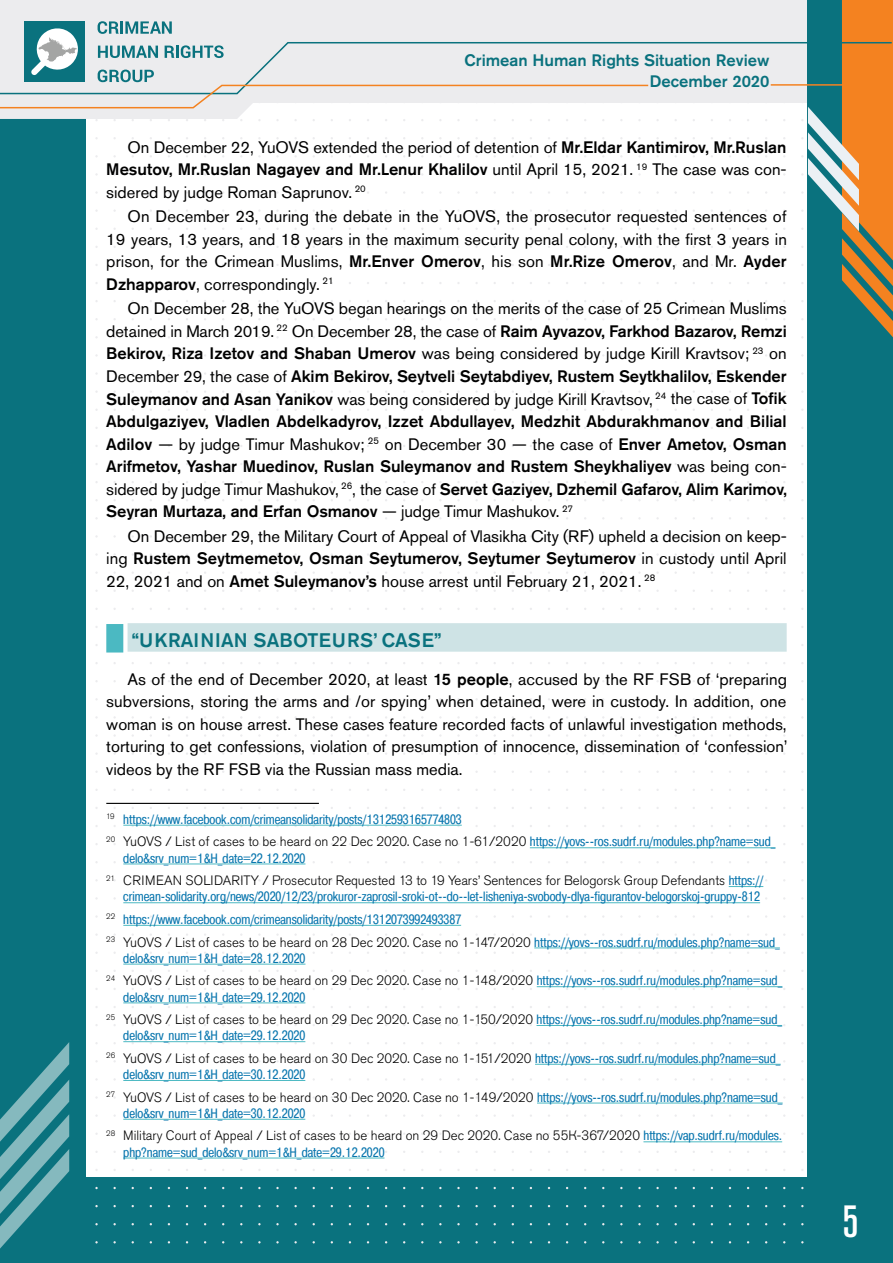
<style>
.page{position:relative;width:893px;height:1263px;background:#fff}
.page>*{position:absolute;margin:0;border:0;box-sizing:border-box;transform-origin:0 0}
.t1{font:500 condensed 45px "Akzidenz Grotesk Pro";color:#fff}
.t2{font:500 19.5px "Akzidenz Grotesk Pro";letter-spacing:.01em;color:#0a727e}
.t3{font:16.5px/22.5px "Akzidenz Grotesk Pro";color:#000;text-align:justify}
.t4{font:500 16.5px/22.5px "Akzidenz Grotesk Pro";letter-spacing:-.005em;color:#000;text-align:justify}
.t5{font:500 16.5px/20.7px "Akzidenz Grotesk Pro";color:#0a727e;text-align:right}
.t6{font:300 13.5px "Akzidenz Grotesk Pro";color:#000}
.t7{font:13.5px/22.6px "Pragmatica Cond C";color:#0976ae}
.s1{font-weight:500}
.s2{font-weight:400}
.s3{font-family:"Pragmatica Cond C";font-weight:400;color:#0976ae}
</style>
<div class="page">
<div style="left:0;top:1178px;width:893px;height:85px;background:#0a727e"></div>
<div style="left:0;top:0;width:85px;height:1263px;background:#0a727e"></div>
<svg style="left:0;top:0;width:808px;height:119px;fill:#ececee"></svg>
<div style="left:808px;top:0;width:85px;height:1262px;background:#0a727e"></div>
<svg style="left:842px;top:0;width:51px;height:338px"></svg>
<svg style="left:801px;top:101px;width:58px;height:130px"></svg>
<svg style="left:0;top:1042px;width:69px;height:206px"></svg>
<div style="left:24px;top:21px;width:61px;height:61px;background:#0a727e"></div>
<svg style="left:38px;top:28px;width:39px;height:13px"></svg>
<svg style="left:0;top:41px;width:893px;height:54px;background:#d3d7d3"></svg>
<svg style="left:0;top:83px;width:650px;height:26px;background:#eae5e1"></svg>
<hr style="left:771px;top:84px;width:122px;height:2px;background:#f48220">
<svg style="left:98px;top:21px;width:21px;height:13px"></svg>
<svg style="left:121px;top:21px;width:17px;height:13px"></svg>
<svg style="left:140px;top:21px;width:21px;height:13px"></svg>
<svg style="left:98px;top:46px;width:22px;height:12px"></svg>
<svg style="left:122px;top:46px;width:13px;height:12px"></svg>
<svg style="left:136px;top:46px;width:22px;height:12px"></svg>
<svg style="left:162px;top:21px;width:10px;height:13px"></svg>
<svg style="left:165px;top:46px;width:9px;height:12px"></svg>
<svg style="left:176px;top:45px;width:14px;height:13px"></svg>
<svg style="left:193px;top:46px;width:20px;height:12px"></svg>
<svg style="left:214px;top:45px;width:10px;height:13px"></svg>
<svg style="left:98px;top:65px;width:21px;height:20px"></svg>
<svg style="left:120px;top:65px;width:13px;height:20px"></svg>
<svg style="left:133px;top:65px;width:21px;height:20px"></svg>
<div style="left:128px;top:623px;width:659px;height:29px;background:#cee3e5"></div>
<div style="left:106px;top:624px;width:17px;height:28px;background:#4bb9c2"></div>
<hr style="left:106px;top:803px;width:213px;height:1px;background:#000">
<hr style="left:123px;top:825px;width:339px;height:1px;background:#4bb9c2">
<hr style="left:530px;top:847px;width:245px;height:1px;background:#4bb9c2">
<hr style="left:123px;top:864px;width:182px;height:1px;background:#4bb9c2">
<hr style="left:729px;top:886px;width:34px;height:1px;background:#4bb9c2">
<hr style="left:123px;top:902px;width:637px;height:1px;background:#4bb9c2">
<hr style="left:123px;top:925px;width:338px;height:1px;background:#4bb9c2">
<hr style="left:534px;top:947px;width:246px;height:1px;background:#4bb9c2">
<hr style="left:123px;top:964px;width:182px;height:1px;background:#4bb9c2">
<hr style="left:537px;top:986px;width:245px;height:1px;background:#4bb9c2">
<hr style="left:123px;top:1002px;width:182px;height:1px;background:#4bb9c2">
<hr style="left:536px;top:1025px;width:246px;height:1px;background:#4bb9c2">
<hr style="left:123px;top:1041px;width:182px;height:1px;background:#4bb9c2">
<hr style="left:535px;top:1064px;width:246px;height:1px;background:#4bb9c2">
<hr style="left:123px;top:1080px;width:182px;height:1px;background:#4bb9c2">
<hr style="left:537px;top:1103px;width:246px;height:1px;background:#4bb9c2">
<hr style="left:123px;top:1119px;width:182px;height:1px;background:#4bb9c2">
<hr style="left:643px;top:1141px;width:139px;height:1px;background:#4bb9c2">
<hr style="left:123px;top:1158px;width:261px;height:1px;background:#4bb9c2">
<p class="t5" style="left:464px;top:49px;width:306px">Crimean Human Rights Situation Review<br>December 2020</p>
<p class="t3" style="left:106px;top:136px;width:682px;text-indent:21px">On December 22, YuOVS extended the period of detention of <span class="s1">Mr.Eldar Kantimirov, Mr.Ruslan Mesutov, Mr.Ruslan Nagayev and Mr.Lenur Khalilov</span> until April 15, 2021. <sup>19</sup> The case was con&shy;sidered by judge Roman Saprunov. <sup>20</sup></p>
<p class="t3" style="left:106px;top:205px;width:682px;text-indent:21px">On December 23, during the debate in the YuOVS, the prosecutor requested sentences of 19 years, 13 years, and 18 years in the maximum security penal colony, with the first 3 years in prison, for the Crimean Muslims, <span class="s1">Mr.Enver Omerov</span>, his son <span class="s1">Mr.Rize Omerov</span>, and Mr. <span class="s1">Ayder Dzhapparov</span>, correspondingly. <sup>21</sup></p>
<p class="t4" style="left:106px;top:297px;width:682px;text-indent:21px"><span class="s2">On December 28, the YuOVS began hearings on the merits of the case of 25 Crimean Muslims detained in March 2019.</span> <sup>22</sup> <span class="s2">On December 28, the case of</span> Raim Ayvazov, Farkhod Bazarov, Remzi Bekirov, Riza Izetov and Shaban Umerov <span class="s2">was being considered by judge Kirill Kravtsov;</span> <sup>23</sup> <span class="s2">on December 29, the case of</span> Akim Bekirov, Seytveli Seytabdiyev, Rustem Seytkhalilov, Eskender Suleymanov and Asan Yanikov <span class="s2">was being considered by judge Kirill Kravtsov,</span> <sup>24</sup> <span class="s2">the case of</span> Tofik Abdulgaziyev, Vladlen Abdelkadyrov, Izzet Abdullayev, Medzhit Abdurakhmanov and Bilial Adilov <span class="s2">— by judge Timur Mashukov;</span> <sup>25</sup> <span class="s2">on December 30 — the case of</span> Enver Ametov, Osman Arifmetov, Yashar Muedinov, Ruslan Suleymanov and Rustem Sheykhaliyev <span class="s2">was being con&shy;sidered by judge Timur Mashukov,</span> <sup>26</sup><span class="s2">, the case of</span> Servet Gaziyev, Dzhemil Gafarov, Alim Karimov, Seyran Murtaza, and Erfan Osmanov <span class="s2">— judge Timur Mashukov.</span> <sup>27</sup></p>
<p class="t3" style="left:106px;top:524px;width:682px;text-indent:21px">On December 29, the Military Court of Appeal of Vlasikha City (RF) upheld a decision on keep&shy;ing <span class="s1">Rustem Seytmemetov, Osman Seytumerov, Seytumer Seytumerov</span> in custody until April 22, 2021 and on <span class="s1">Amet Suleymanov’s</span> house arrest until February 21, 2021. <sup>28</sup></p>
<p class="t2" style="left:132px;top:628px;width:311px">“UKRAINIAN SABOTEURS’ CASE”</p>
<p class="t3" style="left:106px;top:668px;width:683px;text-indent:21px">As of the end of December 2020, at least <span class="s1">15 people</span>, accused by the RF FSB of ‘preparing subversions, storing the arms and /or spying’ when detained, were in custody. In addition, one woman is on house arrest. These cases feature recorded facts of unlawful investigation methods, torturing to get confessions, violation of presumption of innocence, dissemination of ‘confession’ videos by the RF FSB via the Russian mass media.</p>
<p class="t7" style="left:106px;top:808px;width:357px"><sup>19</sup> https://www.facebook.com/crimeansolidarity/posts/1312593165774803</p>
<p class="t6" style="left:106px;top:833px;width:671px"><sup>20</sup> YuOVS / List of cases to be heard on 22 Dec 2020. Case no 1-61/2020 <span class="s3">https://yovs--ros.sudrf.ru/modules.php?name=sud_</span></p>
<p class="t7" style="left:123px;top:847px;width:184px">delo&amp;srv_num=1&amp;H_date=22.12.2020</p>
<p class="t6" style="left:106px;top:872px;width:658px"><sup>21</sup> CRIMEAN SOLIDARITY / Prosecutor Requested 13 to 19 Years’ Sentences for Belogorsk Group Defendants <span class="s3">https://</span></p>
<p class="t7" style="left:106px;top:885px;width:655px;text-indent:17px">crimean-solidarity.org/news/2020/12/23/prokuror-zaprosil-sroki-ot--do--let-lisheniya-svobody-dlya-figurantov-belogorskoj-gruppy-812<br><sup>22</sup> https://www.facebook.com/crimeansolidarity/posts/1312073992493387</p>
<p class="t6" style="left:106px;top:933px;width:675px"><sup>23</sup> YuOVS / List of cases to be heard on 28 Dec 2020. Case no 1-147/2020 <span class="s3">https://yovs--ros.sudrf.ru/modules.php?name=sud_</span></p>
<p class="t7" style="left:123px;top:947px;width:184px">delo&amp;srv_num=1&amp;H_date=28.12.2020</p>
<p class="t6" style="left:106px;top:972px;width:678px"><sup>24</sup> YuOVS / List of cases to be heard on 29 Dec 2020. Case no 1-148/2020 <span class="s3">https://yovs--ros.sudrf.ru/modules.php?name=sud_</span></p>
<p class="t7" style="left:123px;top:985px;width:184px">delo&amp;srv_num=1&amp;H_date=29.12.2020</p>
<p class="t6" style="left:106px;top:1011px;width:677px"><sup>25</sup> YuOVS / List of cases to be heard on 29 Dec 2020. Case no 1-150/2020 <span class="s3">https://yovs--ros.sudrf.ru/modules.php?name=sud_</span></p>
<p class="t7" style="left:123px;top:1024px;width:184px">delo&amp;srv_num=1&amp;H_date=29.12.2020</p>
<p class="t6" style="left:106px;top:1049px;width:676px"><sup>26</sup> YuOVS / List of cases to be heard on 30 Dec 2020. Case no 1-151/2020 <span class="s3">https://yovs--ros.sudrf.ru/modules.php?name=sud_</span></p>
<p class="t7" style="left:123px;top:1063px;width:184px">delo&amp;srv_num=1&amp;H_date=30.12.2020</p>
<p class="t6" style="left:106px;top:1088px;width:678px"><sup>27</sup> YuOVS / List of cases to be heard on 30 Dec 2020. Case no 1-149/2020 <span class="s3">https://yovs--ros.sudrf.ru/modules.php?name=sud_</span></p>
<p class="t7" style="left:123px;top:1102px;width:184px">delo&amp;srv_num=1&amp;H_date=30.12.2020</p>
<p class="t6" style="left:106px;top:1127px;width:677px"><sup>28</sup> Military Court of Appeal / List of cases to be heard on 29 Dec 2020. Case no 55К-367/2020 <span class="s3">https://vap.sudrf.ru/modules.</span></p>
<p class="t7" style="left:123px;top:1141px;width:263px">php?name=sud_delo&amp;srv_num=1&amp;H_date=29.12.2020</p>
<h1 class="t1" style="left:842px;top:1192px;width:17px">5</h1>
</div>
